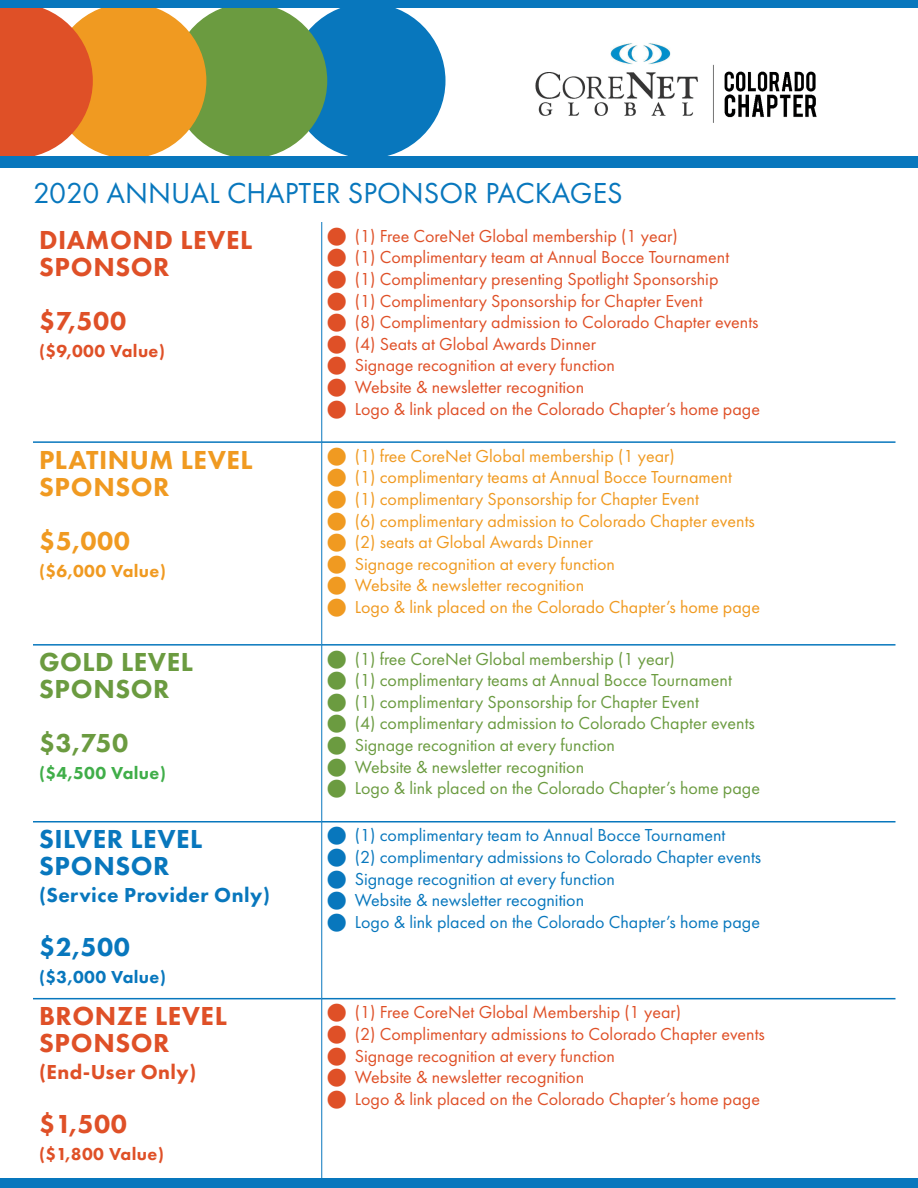
<style>
.page{position:relative;width:918px;height:1188px;background:#fff}
.page>*{position:absolute;margin:0;border:0;box-sizing:border-box;transform-origin:0 0}
.t1{font:30px "Futura PT";color:#0877bd}
.t2{font:800 27px/27px "Futura PT";letter-spacing:.02em;color:#df5027}
.t3{font:800 27px/27px "Futura PT";letter-spacing:.02em;color:#f09a21}
.t4{font:800 27px/27px "Futura PT";letter-spacing:.02em;color:#0877bd}
.t5{font:800 27px/27px "Futura PT";letter-spacing:.02em;color:#6b9b40}
.t6{font:800 21px "Futura PT";letter-spacing:.02em;color:#0877bd}
.t7{font:800 21px "Futura PT";letter-spacing:.02em;color:#df5027}
.t8{font:18px "Futura PT";color:#df5027}
.t9{font:18px "Futura PT";color:#f09a21}
.t10{font:18px "Futura PT";color:#6b9b40}
.t11{font:18px "Futura PT";color:#0877bd}
.t12{font:800 18px "Futura PT";letter-spacing:.02em;color:#df5027}
.t13{font:800 18px "Futura PT";letter-spacing:.02em;color:#f09a21}
.t14{font:800 18px "Futura PT";letter-spacing:.02em;color:#40ae49}
.t15{font:800 18px "Futura PT";letter-spacing:.02em;color:#0877bd}
</style>
<div class="page">
<img style="left:535px;top:43px;width:282px;height:80px">
<div style="left:290px;top:3px;width:156px;height:155px;background:#0877bd;border-radius:50%"></div>
<div style="left:172px;top:3px;width:155px;height:155px;background:#6b9b40;border-radius:50%"></div>
<div style="left:51px;top:3px;width:155px;height:155px;background:#f09a21;border-radius:50%"></div>
<svg style="left:0;top:8px;width:93px;height:149px;background:#e16238"></svg>
<div style="left:0;top:157px;width:918px;height:11px;background:#0877bd"></div>
<div style="left:0;top:0;width:918px;height:8px;background:#0877bd"></div>
<div style="left:0;top:1178px;width:918px;height:10px;background:#0877bd"></div>
<hr style="left:33px;top:441px;width:289px;height:2px;background:#0877bd">
<hr style="left:322px;top:441px;width:574px;height:2px;background:#0877bd">
<hr style="left:33px;top:644px;width:289px;height:2px;background:#0877bd">
<hr style="left:322px;top:644px;width:574px;height:2px;background:#0877bd">
<hr style="left:33px;top:821px;width:289px;height:2px;background:#0877bd">
<hr style="left:322px;top:821px;width:574px;height:2px;background:#0877bd">
<hr style="left:33px;top:998px;width:289px;height:1px;background:#0877bd">
<hr style="left:322px;top:998px;width:574px;height:1px;background:#0877bd">
<hr style="left:321px;top:222px;width:1px;height:220px;background:#0877bd">
<hr style="left:321px;top:442px;width:1px;height:203px;background:#0877bd">
<hr style="left:321px;top:645px;width:1px;height:177px;background:#0877bd">
<hr style="left:321px;top:822px;width:1px;height:177px;background:#0877bd">
<hr style="left:321px;top:999px;width:1px;height:189px;background:#0877bd">
<p class="t1" style="left:33px;top:175px;width:591px">2020 ANNUAL CHAPTER SPONSOR PACKAGES</p>
<p class="t2" style="left:39px;top:226px;width:215px">DIAMOND LEVEL<br>SPONSOR</p>
<p class="t2" style="left:39px;top:307px;width:89px">$7,500</p>
<p class="t12" style="left:39px;top:339px;width:127px">($9,000 Value)</p>
<p class="t8" style="left:355px;top:225px;width:325px">(1) Free CoreNet Global membership (1 year)</p>
<p class="t8" style="left:355px;top:247px;width:376px">(1) Complimentary team at Annual Bocce Tournament</p>
<p class="t8" style="left:355px;top:268px;width:365px">(1) Complimentary presenting Spotlight Sponsorship</p>
<p class="t8" style="left:355px;top:290px;width:349px">(1) Complimentary Sponsorship for Chapter Event</p>
<p class="t8" style="left:355px;top:311px;width:405px">(8) Complimentary admission to Colorado Chapter events</p>
<p class="t8" style="left:355px;top:333px;width:243px">(4) Seats at Global Awards Dinner</p>
<p class="t8" style="left:355px;top:355px;width:262px">Signage recognition at every function</p>
<p class="t8" style="left:355px;top:376px;width:231px">Website &amp; newsletter recognition</p>
<p class="t8" style="left:355px;top:398px;width:407px">Logo &amp; link placed on the Colorado Chapter’s home page</p>
<p class="t3" style="left:39px;top:446px;width:215px">PLATINUM LEVEL<br>SPONSOR</p>
<p class="t3" style="left:39px;top:527px;width:93px">$5,000</p>
<p class="t13" style="left:39px;top:559px;width:128px">($6,000 Value)</p>
<p class="t5" style="left:39px;top:648px;width:155px">GOLD LEVEL<br>SPONSOR</p>
<p class="t5" style="left:39px;top:729px;width:91px">$3,750</p>
<p class="t14" style="left:39px;top:762px;width:128px">($4,500 Value)</p>
<p class="t4" style="left:39px;top:825px;width:165px">SILVER LEVEL<br>SPONSOR</p>
<p class="t6" style="left:39px;top:882px;width:232px">(Service Provider Only)</p>
<p class="t4" style="left:39px;top:933px;width:93px">$2,500</p>
<p class="t15" style="left:39px;top:966px;width:128px">($3,000 Value)</p>
<p class="t2" style="left:39px;top:1002px;width:189px">BRONZE LEVEL<br>SPONSOR</p>
<p class="t7" style="left:39px;top:1059px;width:159px">(End-User Only)</p>
<p class="t2" style="left:39px;top:1110px;width:90px">$1,500</p>
<p class="t12" style="left:39px;top:1143px;width:126px">($1,800 Value)</p>
<p class="t9" style="left:355px;top:445px;width:322px">(1) free CoreNet Global membership (1 year)</p>
<p class="t9" style="left:355px;top:467px;width:379px">(1) complimentary teams at Annual Bocce Tournament</p>
<p class="t9" style="left:355px;top:488px;width:346px">(1) complimentary Sponsorship for Chapter Event</p>
<p class="t9" style="left:355px;top:510px;width:402px">(6) complimentary admission to Colorado Chapter events</p>
<p class="t9" style="left:355px;top:532px;width:240px">(2) seats at Global Awards Dinner</p>
<p class="t9" style="left:355px;top:553px;width:262px">Signage recognition at every function</p>
<p class="t9" style="left:355px;top:575px;width:231px">Website &amp; newsletter recognition</p>
<p class="t9" style="left:355px;top:596px;width:407px">Logo &amp; link placed on the Colorado Chapter’s home page</p>
<p class="t10" style="left:355px;top:648px;width:322px">(1) free CoreNet Global membership (1 year)</p>
<p class="t10" style="left:355px;top:669px;width:379px">(1) complimentary teams at Annual Bocce Tournament</p>
<p class="t10" style="left:355px;top:691px;width:346px">(1) complimentary Sponsorship for Chapter Event</p>
<p class="t10" style="left:355px;top:713px;width:402px">(4) complimentary admission to Colorado Chapter events</p>
<p class="t10" style="left:355px;top:734px;width:262px">Signage recognition at every function</p>
<p class="t10" style="left:355px;top:756px;width:231px">Website &amp; newsletter recognition</p>
<p class="t10" style="left:355px;top:777px;width:407px">Logo &amp; link placed on the Colorado Chapter’s home page</p>
<p class="t11" style="left:355px;top:825px;width:372px">(1) complimentary team to Annual Bocce Tournament</p>
<p class="t11" style="left:355px;top:846px;width:408px">(2) complimentary admissions to Colorado Chapter events</p>
<p class="t11" style="left:355px;top:868px;width:262px">Signage recognition at every function</p>
<p class="t11" style="left:355px;top:890px;width:231px">Website &amp; newsletter recognition</p>
<p class="t11" style="left:355px;top:911px;width:407px">Logo &amp; link placed on the Colorado Chapter’s home page</p>
<p class="t8" style="left:355px;top:1002px;width:328px">(1) Free CoreNet Global Membership (1 year)</p>
<p class="t8" style="left:355px;top:1023px;width:412px">(2) Complimentary admissions to Colorado Chapter events</p>
<p class="t8" style="left:355px;top:1045px;width:262px">Signage recognition at every function</p>
<p class="t8" style="left:355px;top:1067px;width:231px">Website &amp; newsletter recognition</p>
<p class="t8" style="left:355px;top:1088px;width:407px">Logo &amp; link placed on the Colorado Chapter’s home page</p>
</div>
